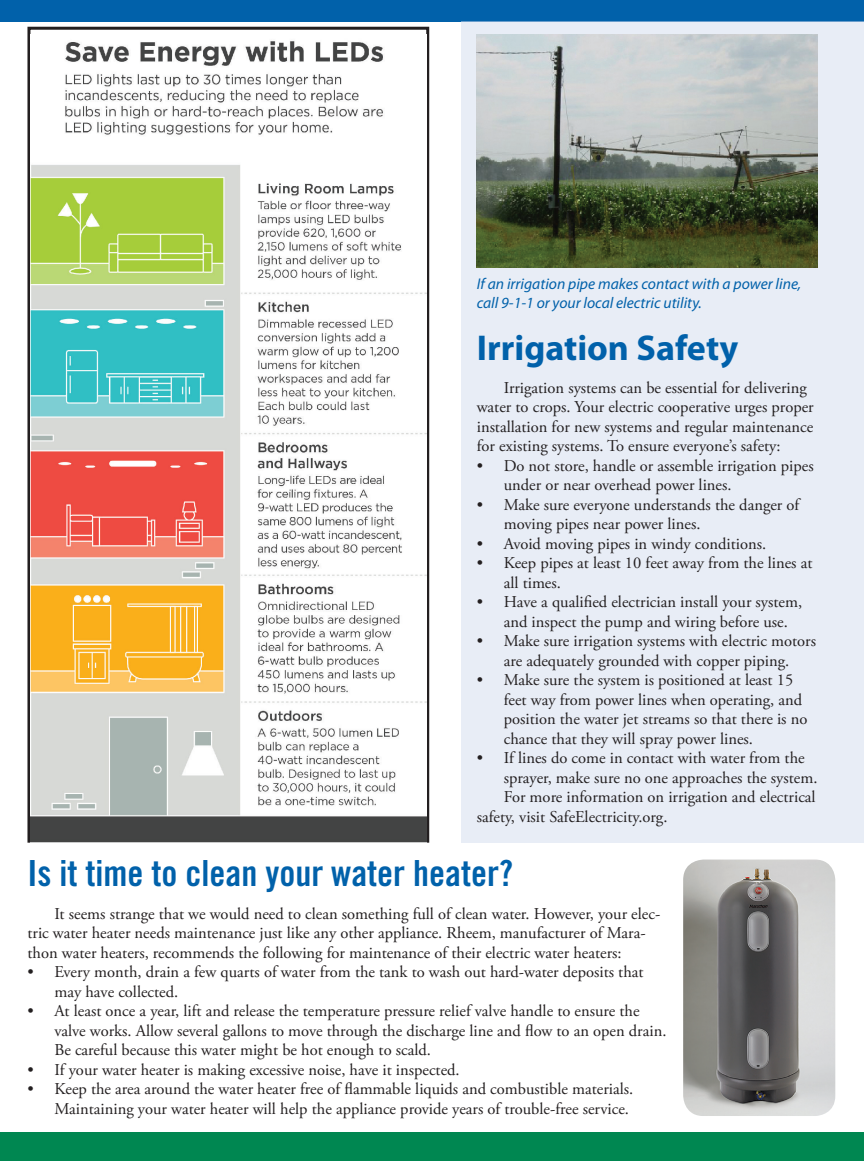
<style>
.page{position:relative;width:864px;height:1161px;background:#fff}
.page>*{position:absolute;margin:0;border:0;box-sizing:border-box;transform-origin:0 0}
.t1{font:36px "Trade Gothic LT Std Bd Cn 20";color:#0161aa}
.t2{font:700 36px "Myriad Pro";color:#0161aa}
.t3{font:16.5px/19.5px "Adobe Garamond Pro";color:#231f20}
.t4{font:italic 15.6px/18.8px "Myriad Pro";color:#0161aa}
</style>
<div class="page">
<div style="left:0;top:0;width:864px;height:21px;background:#0161aa"></div>
<div style="left:0;top:1132px;width:864px;height:29px;background:#008751"></div>
<div style="left:462px;top:22px;width:402px;height:821px;background:#e8edf6"></div>
<img style="left:30px;top:41px;width:396px;height:802px">
<img style="left:683px;top:860px;width:152px;height:256px">
<img style="left:477px;top:35px;width:341px;height:232px">
<p class="t4" style="left:477px;top:275px;width:326px">If an irrigation pipe makes contact with a power line, call 9-1-1 or your local electric utility.</p>
<h1 class="t2" style="left:477px;top:324px;width:263px">Irrigation Safety</h1>
<p class="t3" style="left:477px;top:378px;width:338px;text-indent:27px">Irrigation systems can be essential for delivering water to crops. Your electric cooperative urges proper installation for new systems and regular maintenance for existing systems. To ensure everyone’s safety:</p>
<p class="t3" style="left:504px;top:456px;width:312px;text-indent:-27px">• Do not store, handle or assemble irrigation pipes under or near overhead power lines.</p>
<p class="t3" style="left:504px;top:495px;width:297px;text-indent:-27px">• Make sure everyone understands the danger of moving pipes near power lines.</p>
<p class="t3" style="left:477px;top:534px;width:291px">• Avoid moving pipes in windy conditions.</p>
<p class="t3" style="left:504px;top:554px;width:310px;text-indent:-27px">• Keep pipes at least 10 feet away from the lines at all times.</p>
<p class="t3" style="left:504px;top:593px;width:300px;text-indent:-27px">• Have a qualified electrician install your system, and inspect the pump and wiring before use.</p>
<p class="t3" style="left:477px;top:632px;width:341px;text-align:center">• Make sure irrigation systems with electric motors are adequately grounded with copper piping.</p>
<p class="t3" style="left:504px;top:671px;width:305px;text-indent:-27px">• Make sure the system is positioned at least 15 feet way from power lines when operating, and position the water jet streams so that there is no chance that they will spray power lines.</p>
<p class="t3" style="left:477px;top:749px;width:329px">• If lines do come in contact with water from the</p>
<p class="t3" style="left:504px;top:768px;width:315px">sprayer, make sure no one approaches the system.</p>
<p class="t3" style="left:504px;top:788px;width:313px">For more information on irrigation and electrical</p>
<p class="t3" style="left:477px;top:807px;width:192px">safety, visit SafeElectricity.org.</p>
<h1 class="t1" style="left:27px;top:851px;width:487px">Is it time to clean your water heater?</h1>
<p class="t3" style="left:27px;top:904px;width:634px;text-indent:27px">It seems strange that we would need to clean something full of clean water. However, your elec&shy;tric water heater needs maintenance just like any other appliance. Rheem, manufacturer of Mara&shy;thon water heaters, recommends the following for maintenance of their electric water heaters:</p>
<p class="t3" style="left:54px;top:963px;width:591px;text-indent:-27px">• Every month, drain a few quarts of water from the tank to wash out hard-water deposits that may have collected.</p>
<p class="t3" style="left:54px;top:1002px;width:613px;text-indent:-27px">• At least once a year, lift and release the temperature pressure relief valve handle to ensure the valve works. Allow several gallons to move through the discharge line and flow to an open drain.<br>Be careful because this water might be hot enough to scald.</p>
<p class="t3" style="left:27px;top:1060px;width:434px">• If your water heater is making excessive noise, have it inspected.</p>
<p class="t3" style="left:27px;top:1080px;width:607px;text-align:right">• Keep the area around the water heater free of flammable liquids and combustible materials.<br>Maintaining your water heater will help the appliance provide years of trouble-free service.</p>
</div>
